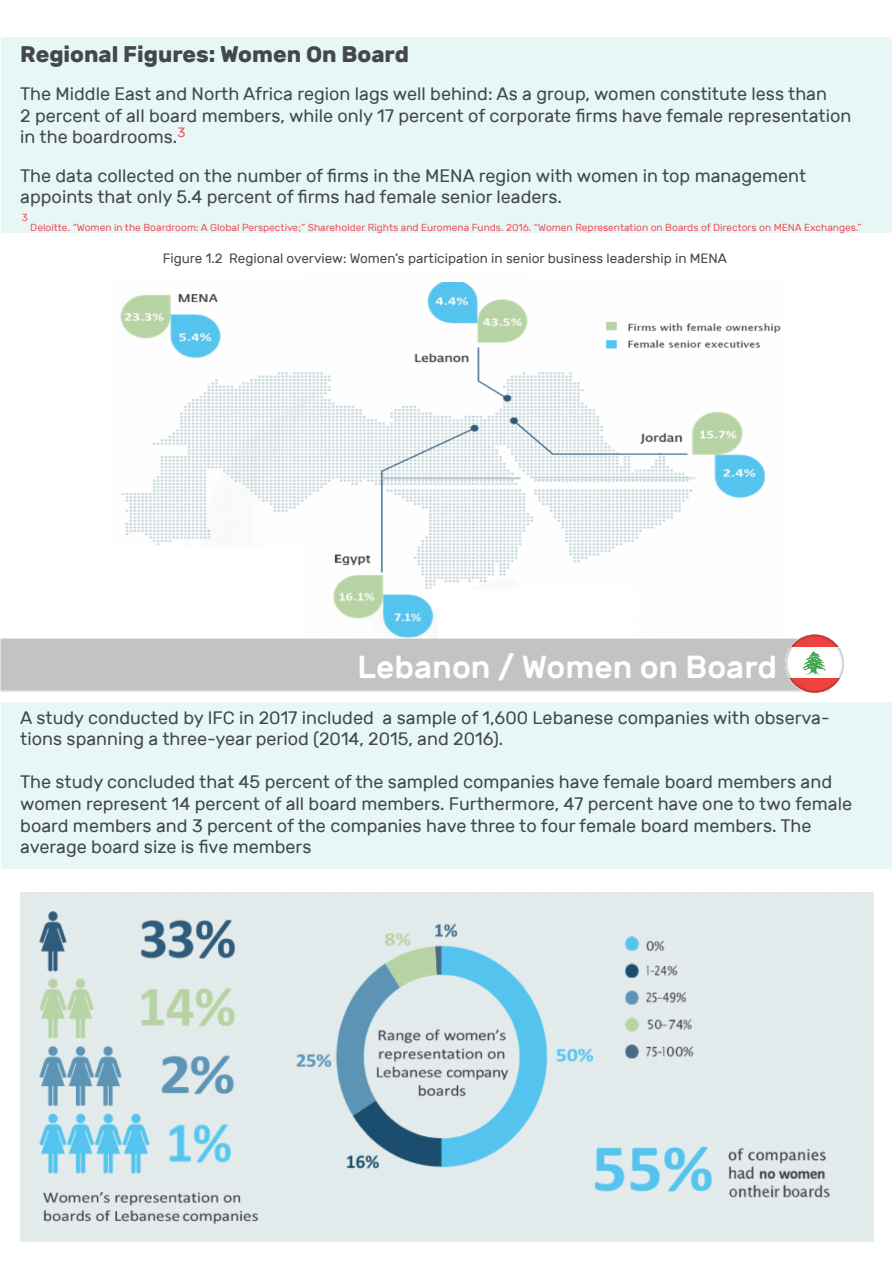
<style>
.page{position:relative;width:893px;height:1263px;background:#fff}
.page>*{position:absolute;margin:0;border:0;box-sizing:border-box;transform-origin:0 0}
.t1{font:500 31.8px "Rubik";color:#fff}
.t2{font:700 22.5px "Rubik";color:#454849}
.t3{font:18px/21.6px "Rubik";color:#454849}
.t4{font:13.5px "Rubik";color:#454849}
.t5{font:10.2px "Rubik";color:#f0525a}
</style>
<div class="page">
<div style="left:1px;top:38px;width:891px;height:195px;background:#e7f7f6"></div>
<div style="left:1px;top:702px;width:891px;height:167px;background:#e7f7f6"></div>
<img style="left:120px;top:282px;width:661px;height:356px">
<div style="left:439px;top:589px;width:194px;height:72px;background:#fff"></div>
<div style="left:110px;top:549px;width:194px;height:99px;background:#fff"></div>
<div style="left:0;top:638px;width:829px;height:53px;background:#c2c3c3"></div>
<div style="left:0;top:638px;width:830px;height:54px;border:1px solid #fff"></div>
<svg style="left:786px;top:678px;width:52px;height:15px"></svg>
<svg style="left:786px;top:638px;width:14px;height:9px"></svg>
<svg style="left:789px;top:637px;width:52px;height:53px;background:#e4bcb1"></svg>
<img style="left:20px;top:892px;width:854px;height:349px">
<p class="t2" style="left:20px;top:41px;width:390px">Regional Figures: Women On Board</p>
<p class="t3" style="left:20px;top:84px;width:833px">The Middle East and North Africa region lags well behind: As a group, women constitute less than<br>2 percent of all board members, while only 17 percent of corporate firms have female representation in the boardrooms.<sup>3</sup></p>
<p class="t3" style="left:20px;top:165px;width:787px">The data collected on the number of firms in the MENA region with women in top management appoints that only 5.4 percent of firms had female senior leaders.</p>
<p class="t5" style="left:22px;top:212px;width:8px">3</p>
<p class="t5" style="left:30px;top:222px;width:833px">Deloitte. “Women in the Boardroom: A Global Perspective;” Shareholder Rights and Euromena Funds. 2016. “Women Representation on Boards of Directors on MENA Exchanges.”</p>
<p class="t4" style="left:163px;top:251px;width:566px">Figure 1.2 Regional overview: Women’s participation in senior business leadership in MENA</p>
<h1 class="t1" style="left:358px;top:649px;width:421px">Lebanon / Women on Board</h1>
<p class="t3" style="left:20px;top:707px;width:811px">A study conducted by IFC in 2017 included a sample of 1,600 Lebanese companies with observa&shy;tions spanning a three-year period (2014, 2015, and 2016).</p>
<p class="t3" style="left:20px;top:772px;width:833px">The study concluded that 45 percent of the sampled companies have female board members and women represent 14 percent of all board members. Furthermore, 47 percent have one to two female board members and 3 percent of the companies have three to four female board members. The average board size is five members</p>
</div>
